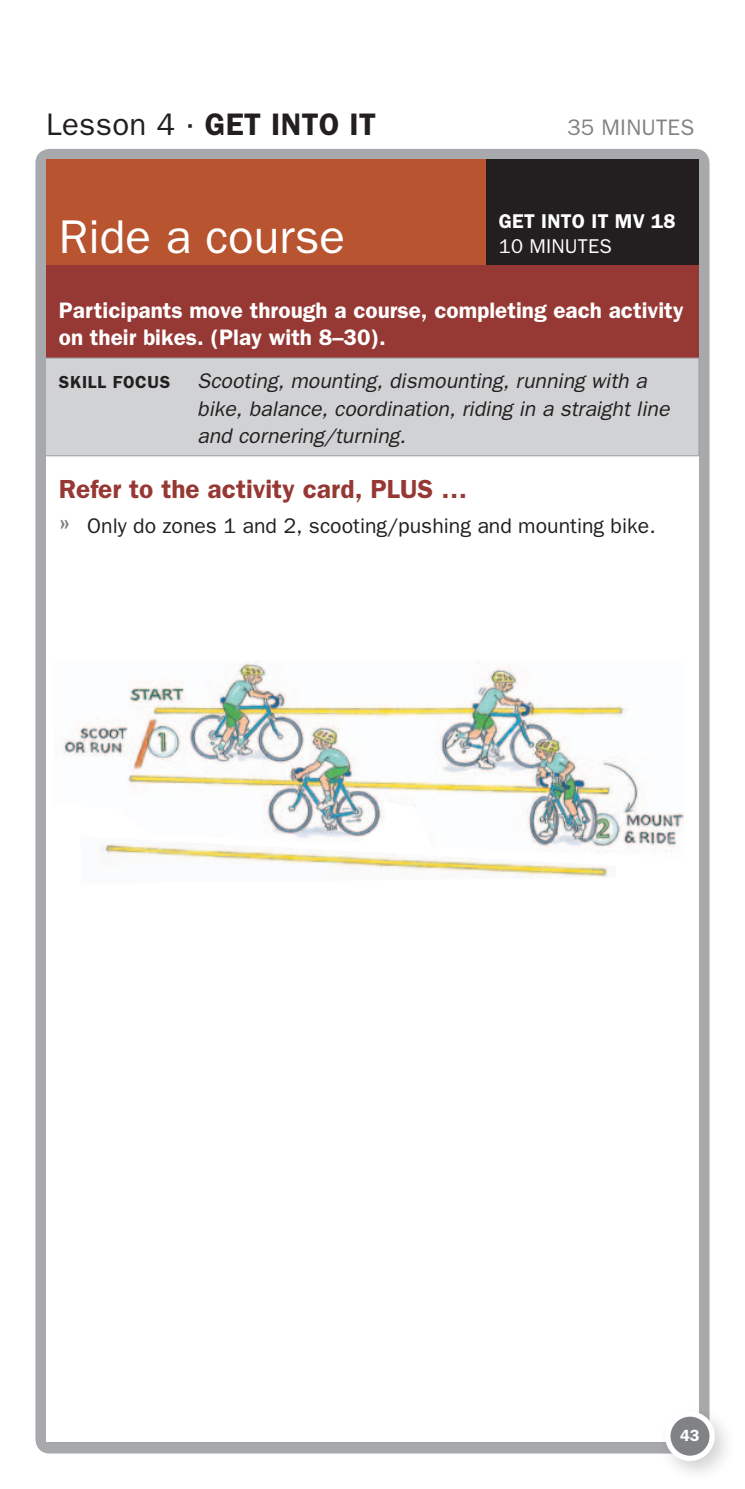
<style>
.page{position:relative;width:745px;height:1489px;background:#fff}
.page>*{position:absolute;margin:0;border:0;box-sizing:border-box;transform-origin:0 0}
.t1{font:47.5px "Franklin Gothic";color:#fff}
.t2{font:31.25px "Franklin Gothic";letter-spacing:.01em;color:#231f20}
.t3{font:600 31.25px "Franklin Gothic";color:#231f20}
.t4{font:600 26.25px "Franklin Gothic";color:#963834}
.t5{font:600 22.5px/27.5px "Franklin Gothic";color:#fff}
.t6{font:22.5px "Franklin Gothic";color:#808285}
.t7{font:italic 21.25px/27.5px "Franklin Gothic";color:#231f20}
.t8{font:21.25px "Franklin Gothic";color:#231f20}
.t9{font:600 20px "Franklin Gothic";letter-spacing:.01em;color:#fff}
.t10{font:20px "Franklin Gothic";letter-spacing:.01em;color:#fff}
.t11{font:600 17.5px "Franklin Gothic";color:#231f20}
.t12{font:600 16.25px "Franklin Gothic";color:#fff}
.s1{font-weight:600}
.s2{font-weight:600;font-size:30px;color:#808285}
</style>
<div class="page">
<div style="left:35px;top:149px;width:674px;height:1304px;background:#a8a9ad;border-radius:14px"></div>
<div style="left:46px;top:159px;width:439px;height:107px;background:#b85530"></div>
<div style="left:485px;top:159px;width:213px;height:107px;background:#231f20"></div>
<div style="left:46px;top:266px;width:652px;height:92px;background:#963834"></div>
<div style="left:46px;top:358px;width:652px;height:98px;background:#d1d2d4"></div>
<div style="left:46px;top:456px;width:652px;height:986px;background:#fff"></div>
<hr style="left:46px;top:357px;width:439px;height:1px;background:#9d9fa2">
<hr style="left:485px;top:357px;width:213px;height:1px;background:#9d9fa2">
<hr style="left:698px;top:358px;width:1px;height:97px;background:#9d9fa2">
<hr style="left:46px;top:455px;width:439px;height:1px;background:#9d9fa2">
<hr style="left:485px;top:455px;width:213px;height:1px;background:#9d9fa2">
<hr style="left:46px;top:1441px;width:439px;height:1px;background:#9d9fa2">
<hr style="left:485px;top:1441px;width:213px;height:1px;background:#9d9fa2">
<img style="left:54px;top:661px;width:629px;height:191px">
<img style="left:81px;top:836px;width:534px;height:41px">
<div style="left:656px;top:1402px;width:79px;height:79px;background:#231f20;opacity:.2"></div>
<div style="left:664px;top:1411px;width:50px;height:49px;background:#fff;border-radius:50%"></div>
<div style="left:670px;top:1416px;width:39px;height:39px;background:#808285;border-radius:50%"></div>
<h2 class="t2" style="left:46px;top:106px;width:254px">Lesson 4 · <span class="s1">GET INTO</span></h2>
<h2 class="t3" style="left:349px;top:105px;width:27px">IT</h2>
<p class="t6" style="left:566px;top:114px;width:41px">35 minutes</p>
<h1 class="t1" style="left:59px;top:210px;width:287px">Ride a course</h1>
<p class="t9" style="left:498px;top:209px;width:178px">GET into It MV 18</p>
<p class="t10" style="left:498px;top:235px;width:114px">10 MINUTES</p>
<p class="t5" style="left:59px;top:296px;width:625px">Participants move through a course, completing each activity on their bikes. (Play with 8–30).</p>
<p class="t11" style="left:59px;top:371px;width:32px">Skill</p>
<p class="t11" style="left:113px;top:371px;width:59px">Focus</p>
<p class="t7" style="left:197px;top:366px;width:473px">Scooting, mounting, dismounting, running with a bike, balance, coordination, riding in a straight line and cornering/turning.</p>
<p class="t4" style="left:59px;top:474px;width:409px">Refer to the activity card, PLUS …</p>
<p class="t8" style="left:59px;top:513px;width:598px"><span class="s2">»</span> Only do zones 1 and 2, scooting/pushing and mounting bike.</p>
<p class="t12" style="left:679px;top:1425px;width:21px">43</p>
</div>
